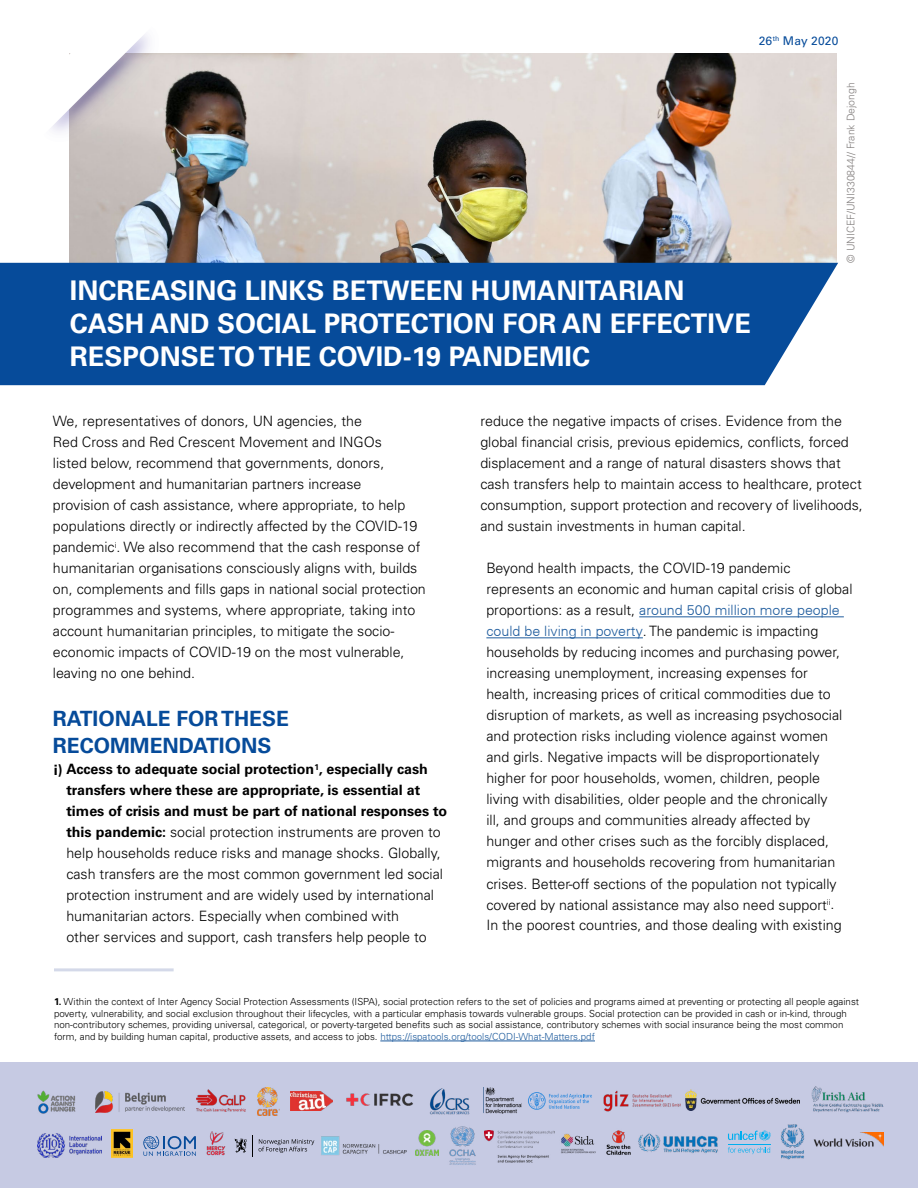
<style>
.page{position:relative;width:918px;height:1188px;background:#fff}
.page>*{position:absolute;margin:0;border:0;box-sizing:border-box;transform-origin:0 0}
.t1{font:700 27px/33px "Univers LT Std";color:#fff}
.t2{font:700 21px/27px "Univers LT Std";color:#064b9a}
.t3{font:300 14.25px/21px "Univers LT Std";color:#000}
.t4{font:300 14.25px "Univers CE";color:#205d9e}
.t5{font:12px "Univers LT Std";letter-spacing:.015em;color:#064b9a}
.t6{font:300 10.5px "Univers LT Std";color:#837f7e}
.t7{font:300 9.75px/11.7px "Univers LT Std";color:#000}
.s1{font-weight:700}
.s2{font-family:"Univers LT Std";color:#000}
.s3{font-family:"Univers CE";color:#205d9e}
.s4{color:#205d9e}
</style>
<div class="page">
<img style="left:70px;top:54px;width:767px;height:209px">
<img style="left:69px;top:53px;width:127px;height:126px">
<img style="left:69px;top:53px;width:108px;height:113px">
<svg style="left:51px;top:34px;width:105px;height:107px"></svg>
<hr style="left:639px;top:616px;width:205px;height:1px;background:#205d9e">
<hr style="left:486px;top:637px;width:157px;height:1px;background:#205d9e">
<div style="left:0;top:263px;width:838px;height:122px;background:#064b9a"></div>
<hr style="left:380px;top:1041px;width:215px;height:1px;background:#205d9e">
<hr style="left:54px;top:968px;width:120px;height:3px;background:#24408f">
<div style="left:0;top:1062px;width:918px;height:126px;background:#c6cae3"></div>
<img style="left:38px;top:1090px;width:38px;height:23px">
<img style="left:291px;top:1092px;width:41px;height:18px">
<img style="left:346px;top:1093px;width:67px;height:13px">
<img style="left:197px;top:1089px;width:48px;height:22px">
<img style="left:430px;top:1088px;width:40px;height:27px">
<img style="left:485px;top:1088px;width:37px;height:26px">
<svg style="left:528px;top:1092px;width:64px;height:18px"></svg>
<img style="left:603px;top:1090px;width:78px;height:22px">
<img style="left:811px;top:1086px;width:73px;height:27px">
<svg style="left:143px;top:1136px;width:53px;height:20px"></svg>
<img style="left:206px;top:1131px;width:20px;height:25px">
<svg style="left:259px;top:1139px;width:55px;height:14px"></svg>
<svg style="left:235px;top:1135px;width:18px;height:22px"></svg>
<img style="left:321px;top:1136px;width:86px;height:19px">
<img style="left:416px;top:1130px;width:22px;height:25px">
<img style="left:484px;top:1131px;width:70px;height:31px">
<img style="left:561px;top:1133px;width:35px;height:21px">
<img style="left:606px;top:1130px;width:25px;height:25px">
<img style="left:639px;top:1133px;width:79px;height:20px">
<img style="left:449px;top:1126px;width:27px;height:39px">
<img style="left:781px;top:1124px;width:23px;height:36px">
<img style="left:804px;top:1132px;width:80px;height:15px">
<img style="left:112px;top:1130px;width:21px;height:28px">
<img style="left:257px;top:1088px;width:23px;height:28px">
<svg style="left:728px;top:1131px;width:43px;height:10px"></svg>
<hr style="left:728px;top:1144px;width:42px;height:1px;background:#00aeef">
<svg style="left:728px;top:1147px;width:42px;height:7px"></svg>
<img style="left:37px;top:1134px;width:65px;height:23px">
<img style="left:95px;top:1092px;width:89px;height:20px">
<img style="left:686px;top:1090px;width:113px;height:20px">
<p class="t5" style="left:759px;top:34px;width:81px">26<sup>th</sup> May 2020</p>
<h1 class="t1" style="left:70px;top:274px;width:682px">INCREASING LINKS BETWEEN HUMANITARIAN<br>CASH AND SOCIAL PROTECTION FOR AN EFFECTIVE<br>RESPONSE TO THE COVID-19 PANDEMIC</h1>
<p class="t6" style="left:844px;top:263px;width:182px;rotate:-90deg">© UNICEF/UNI330844// Frank Dejongh</p>
<p class="t3" style="left:53px;top:411px;width:374px">We, representatives of donors, UN agencies, the<br>Red Cross and Red Crescent Movement and INGOs<br>listed below, recommend that governments, donors, development and humanitarian partners increase<br>provision of cash assistance, where appropriate, to help populations directly or indirectly affected by the COVID-19 pandemic<sup>i</sup>. We also recommend that the cash response of humanitarian organisations consciously aligns with, builds on, complements and fills gaps in national social protection programmes and systems, where appropriate, taking into account humanitarian principles, to mitigate the socio&shy;economic impacts of COVID-19 on the most vulnerable, leaving no one behind.</p>
<h2 class="t2" style="left:53px;top:706px;width:238px">RATIONALE FOR THESE<br>RECOMMENDATIONS</h2>
<p class="t3" style="left:66px;top:759px;width:382px;text-indent:-12px"><span class="s1">i) Access to adequate social protection</span><sup>1</sup><span class="s1">, especially cash transfers where these are appropriate, is essential at times of crisis and must be part of national responses to this pandemic:</span> social protection instruments are proven to help households reduce risks and manage shocks. Globally, cash transfers are the most common government led social protection instrument and are widely used by international humanitarian actors. Especially when combined with<br>other services and support, cash transfers help people to</p>
<p class="t3" style="left:480px;top:411px;width:384px">reduce the negative impacts of crises. Evidence from the global financial crisis, previous epidemics, conflicts, forced displacement and a range of natural disasters shows that cash transfers help to maintain access to healthcare, protect consumption, support protection and recovery of livelihoods, and sustain investments in human capital.</p>
<p class="t3" style="left:486px;top:558px;width:368px">Beyond health impacts, the COVID-19 pandemic represents an economic and human capital crisis of global</p>
<p class="t4" style="left:486px;top:602px;width:355px"><span class="s2">proportions: as a result,</span> around 500 million more people</p>
<p class="t3" style="left:486px;top:621px;width:357px"><span class="s3">could be living in poverty</span>. The pandemic is impacting households by reducing incomes and purchasing power, increasing unemployment, increasing expenses for health, increasing prices of critical commodities due to disruption of markets, as well as increasing psychosocial and protection risks including violence against women and girls. Negative impacts will be disproportionately higher for poor households, women, children, people living with disabilities, older people and the chronically ill, and groups and communities already affected by hunger and other crises such as the forcibly displaced, migrants and households recovering from humanitarian crises. Better-off sections of the population not typically covered by national assistance may also need support<sup>ii</sup>.<br>In the poorest countries, and those dealing with existing</p>
<p class="t7" style="left:54px;top:996px;width:807px"><span class="s1">1.</span> Within the context of Inter Agency Social Protection Assessments (ISPA), social protection refers to the set of policies and programs aimed at preventing or protecting all people against poverty, vulnerability, and social exclusion throughout their lifecycles, with a particular emphasis towards vulnerable groups. Social protection can be provided in cash or in-kind, through non-contributory schemes, providing universal, categorical, or poverty-targeted benefits such as social assistance, contributory schemes with social insurance being the most common form, and by building human capital, productive assets, and access to jobs. <span class="s4">https://ispatools.org/tools/CODI-What-Matters.pdf</span></p>
</div>
